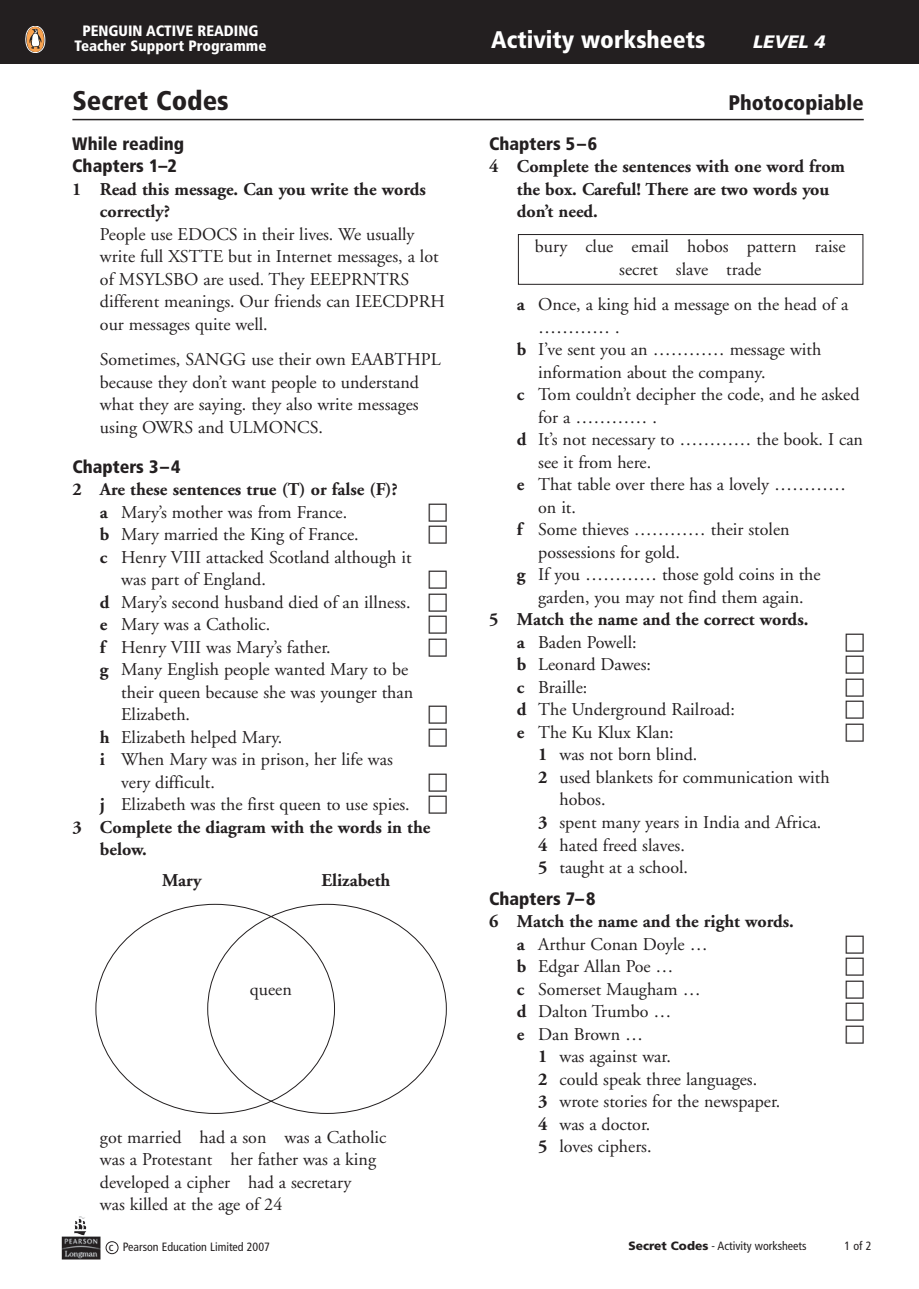
<style>
.page{position:relative;width:919px;height:1289px;background:#fff}
.page>*{position:absolute;margin:0;border:0;box-sizing:border-box;transform-origin:0 0}
.t1{font:900 condensed 27px "Frutiger";color:#231f20}
.t2{font:900 condensed 24px "Frutiger";color:#fff}
.t3{font:900 condensed 21px "Frutiger";color:#231f20}
.t4{font:18px/22.5px "Adobe Garamond";color:#231f20}
.t5{font:700 18px/22.5px "Adobe Garamond";color:#231f20}
.t6{font:900 condensed 18px/22.5px "Frutiger";color:#231f20}
.t7{font:italic 900 18px "Frutiger";color:#fff}
.t8{font:900 condensed 15px/15px "Frutiger";color:#fff;text-align:center}
.t9{font:condensed 12px "Frutiger";color:#231f20}
.s1{font-weight:700}
.s2{font-weight:900;font-stretch:normal}
</style>
<div class="page">
<img style="left:62px;top:1216px;width:38px;height:43px">
<div style="left:106px;top:1241px;width:12px;height:12px;border:1px solid #231f20;border-radius:50%"></div>
<hr style="left:72px;top:119px;width:791px;height:1px;background:#231f20">
<div style="left:0;top:0;width:918px;height:64px;background:#231f20"></div>
<svg style="left:26px;top:26px;width:19px;height:27px"></svg>
<svg style="left:95px;top:903px;width:352px;height:211px"></svg>
<div style="left:518px;top:234px;width:345px;height:51px;border:1px solid #231f20"></div>
<p class="t8" style="left:74px;top:23px;width:193px">PENGUIN ACTIVE READING<br>Teacher Support Programme</p>
<h2 class="t2" style="left:491px;top:26px;width:216px">Activity worksheets</h2>
<p class="t7" style="left:753px;top:31px;width:74px">LEVEL 4</p>
<h1 class="t1" style="left:72px;top:85px;width:158px">Secret Codes</h1>
<p class="t3" style="left:728px;top:90px;width:137px">Photocopiable</p>
<p class="t6" style="left:72px;top:132px;width:113px">While reading<br>Chapters 1–2</p>
<p class="t5" style="left:100px;top:178px;width:327px;text-indent:-28px">1 Read this message. Can you write the words correctly?</p>
<p class="t4" style="left:100px;top:223px;width:346px">People use EDOCS in their lives. We usually write full XSTTE but in Internet messages, a lot of MSYLSBO are used. They EEEPRNTRS different meanings. Our friends can IEECDPRH our messages quite well.</p>
<p class="t4" style="left:100px;top:348px;width:342px">Sometimes, SANGG use their own EAABTHPL because they don’t want people to understand what they are saying. they also write messages using OWRS and ULMONCS.</p>
<p class="t6" style="left:72px;top:455px;width:109px">Chapters 3–4</p>
<p class="t5" style="left:72px;top:478px;width:327px">2 Are these sentences true (T) or false (F)?</p>
<p class="t4" style="left:100px;top:501px;width:249px"><span class="s1">a</span> Mary’s mother was from France.</p>
<p class="t4" style="left:100px;top:523px;width:260px"><span class="s1">b</span> Mary married the King of France.</p>
<p class="t4" style="left:100px;top:546px;width:313px"><span class="s1">c</span> Henry VIII attacked Scotland although it</p>
<p class="t4" style="left:121px;top:568px;width:146px">was part of England.</p>
<p class="t4" style="left:100px;top:591px;width:312px"><span class="s1">d</span> Mary’s second husband died of an illness.</p>
<p class="t4" style="left:100px;top:613px;width:172px"><span class="s1">e</span> Mary was a Catholic.</p>
<p class="t4" style="left:100px;top:636px;width:232px"><span class="s1">f</span> Henry VIII was Mary’s father.</p>
<p class="t4" style="left:100px;top:658px;width:309px"><span class="s1">g</span> Many English people wanted Mary to be</p>
<p class="t4" style="left:121px;top:681px;width:293px">their queen because she was younger than</p>
<p class="t4" style="left:121px;top:703px;width:70px">Elizabeth.</p>
<p class="t4" style="left:100px;top:726px;width:184px"><span class="s1">h</span> Elizabeth helped Mary.</p>
<p class="t4" style="left:100px;top:748px;width:294px"><span class="s1">i</span> When Mary was in prison, her life was</p>
<p class="t4" style="left:121px;top:771px;width:95px">very difficult.</p>
<p class="t4" style="left:100px;top:793px;width:311px"><span class="s1">j</span> Elizabeth was the first queen to use spies.</p>
<p class="t5" style="left:72px;top:816px;width:359px">3 Complete the diagram with the words in the</p>
<p class="t5" style="left:100px;top:838px;width:48px">below.</p>
<p class="t5" style="left:162px;top:869px;width:41px">Mary</p>
<p class="t5" style="left:321px;top:869px;width:70px">Elizabeth</p>
<p class="t4" style="left:250px;top:978px;width:43px">queen</p>
<p class="t4" style="left:100px;top:1126px;width:288px">got married had a son was a Catholic was a Protestant her father was a king developed a cipher had a secretary<br>was killed at the age of 24</p>
<p class="t6" style="left:489px;top:132px;width:109px">Chapters 5–6</p>
<p class="t5" style="left:517px;top:155px;width:330px;text-indent:-28px">4 Complete the sentences with one word from the box. Careful! There are two words you don’t need.</p>
<p class="t4" style="left:535px;top:236px;width:312px;text-align:center">bury clue email hobos pattern raise secret slave trade</p>
<p class="t4" style="left:517px;top:294px;width:333px"><span class="s1">a</span> Once, a king hid a message on the head of a</p>
<p class="t4" style="left:538px;top:316px;width:83px">………… .</p>
<p class="t4" style="left:517px;top:339px;width:306px"><span class="s1">b</span> I’ve sent you an ………… message with</p>
<p class="t4" style="left:538px;top:361px;width:229px">information about the company.</p>
<p class="t4" style="left:517px;top:384px;width:344px"><span class="s1">c</span> Tom couldn’t decipher the code, and he asked</p>
<p class="t4" style="left:538px;top:406px;width:120px">for a ………… .</p>
<p class="t4" style="left:517px;top:429px;width:347px"><span class="s1">d</span> It’s not necessary to ………… the book. I can</p>
<p class="t4" style="left:538px;top:451px;width:114px">see it from here.</p>
<p class="t4" style="left:517px;top:474px;width:330px"><span class="s1">e</span> That table over there has a lovely …………</p>
<p class="t4" style="left:538px;top:496px;width:39px">on it.</p>
<p class="t4" style="left:517px;top:519px;width:274px"><span class="s1">f</span> Some thieves ………… their stolen</p>
<p class="t4" style="left:538px;top:541px;width:143px">possessions for gold.</p>
<p class="t4" style="left:517px;top:564px;width:305px"><span class="s1">g</span> If you ………… those gold coins in the</p>
<p class="t4" style="left:538px;top:586px;width:267px">garden, you may not find them again.</p>
<p class="t5" style="left:489px;top:608px;width:320px">5 Match the name and the correct words.</p>
<p class="t4" style="left:517px;top:631px;width:121px"><span class="s1">a</span> Baden Powell:</p>
<p class="t4" style="left:517px;top:654px;width:136px"><span class="s1">b</span> Leonard Dawes:</p>
<p class="t4" style="left:517px;top:676px;width:72px"><span class="s1">c</span> Braille:</p>
<p class="t4" style="left:517px;top:699px;width:219px"><span class="s1">d</span> The Underground Railroad:</p>
<p class="t4" style="left:517px;top:721px;width:158px"><span class="s1">e</span> The Ku Klux Klan:</p>
<p class="t4" style="left:538px;top:744px;width:161px"><span class="s1">1</span> was not born blind.</p>
<p class="t4" style="left:538px;top:766px;width:293px"><span class="s1">2</span> used blankets for communication with</p>
<p class="t4" style="left:559px;top:789px;width:48px">hobos.</p>
<p class="t4" style="left:538px;top:811px;width:285px"><span class="s1">3</span> spent many years in India and Africa.</p>
<p class="t4" style="left:538px;top:834px;width:148px"><span class="s1">4</span> hated freed slaves.</p>
<p class="t4" style="left:538px;top:856px;width:151px"><span class="s1">5</span> taught at a school.</p>
<p class="t6" style="left:489px;top:887px;width:108px">Chapters 7–8</p>
<p class="t5" style="left:489px;top:910px;width:306px">6 Match the name and the right words.</p>
<p class="t4" style="left:517px;top:933px;width:192px"><span class="s1">a</span> Arthur Conan Doyle …</p>
<p class="t4" style="left:517px;top:955px;width:158px"><span class="s1">b</span> Edgar Allan Poe …</p>
<p class="t4" style="left:517px;top:978px;width:185px"><span class="s1">c</span> Somerset Maugham …</p>
<p class="t4" style="left:517px;top:1000px;width:156px"><span class="s1">d</span> Dalton Trumbo …</p>
<p class="t4" style="left:517px;top:1023px;width:128px"><span class="s1">e</span> Dan Brown …</p>
<p class="t4" style="left:538px;top:1045px;width:134px"><span class="s1">1</span> was against war.</p>
<p class="t4" style="left:538px;top:1068px;width:220px"><span class="s1">2</span> could speak three languages.</p>
<p class="t4" style="left:538px;top:1090px;width:244px"><span class="s1">3</span> wrote stories for the newspaper.</p>
<p class="t4" style="left:538px;top:1113px;width:114px"><span class="s1">4</span> was a doctor.</p>
<p class="t4" style="left:538px;top:1135px;width:115px"><span class="s1">5</span> loves ciphers.</p>
<p class="t9" style="left:109px;top:1239px;width:163px">c Pearson Education Limited 2007</p>
<p class="t9" style="left:628px;top:1238px;width:179px"><span class="s2">Secret Codes</span> - Activity worksheets</p>
<p class="t9" style="left:853px;top:1238px;width:20px">of 2</p>
</div>
